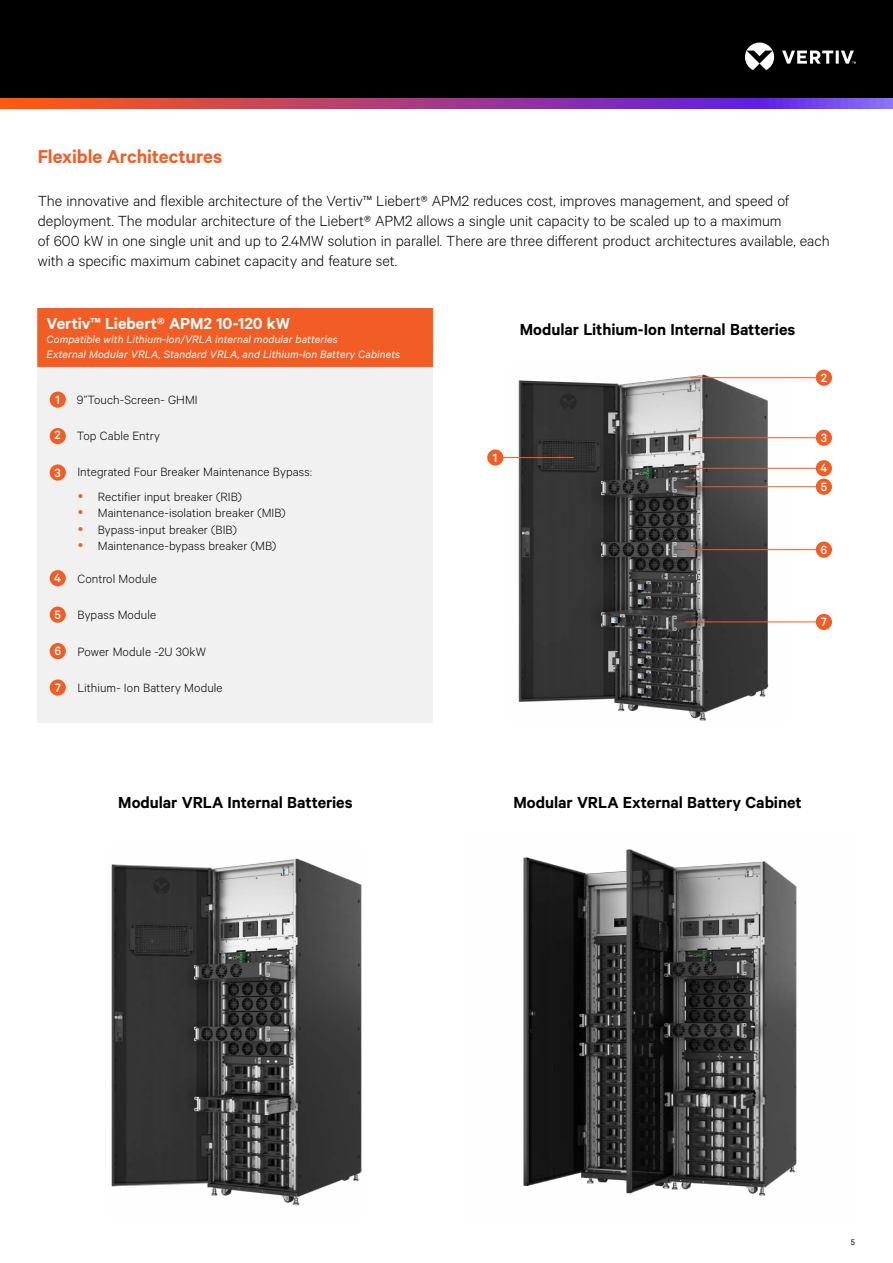
<style>
.page{position:relative;width:893px;height:1263px;background:#fff}
.page>*{position:absolute;margin:0;border:0;box-sizing:border-box;transform-origin:0 0}
.t1{font:600 21px "Calibre";letter-spacing:-.005em;color:#f15d24}
.t2{font:600 18px "Calibre";color:#000}
.t3{font:600 18px "Calibre";color:#fff}
.t4{font:300 16.5px/19.8px "Calibre";letter-spacing:-.005em;color:#000}
.t5{font:300 13.5px/16.2px "Calibre";letter-spacing:.005em;color:#000}
.t6{font:500 13.5px "Calibre";color:#fff}
.t7{font:italic 12px/14.4px "Calibre";letter-spacing:.01em;color:#fff}
.t8{font:9px "Calibre";color:#000}
.s1{font-weight:500;color:#fff}
</style>
<div class="page">
<div style="left:0;top:0;width:893px;height:108px;background:#000"></div>
<svg style="left:745px;top:43px;width:111px;height:27px"></svg>
<svg style="left:0;top:98px;width:893px;height:11px;background:#a83e89"></svg>
<img style="left:111px;top:858px;width:251px;height:348px">
<img style="left:523px;top:849px;width:274px;height:347px">
<div style="left:38px;top:367px;width:395px;height:355px;background:#f1f1f2"></div>
<div style="left:50px;top:391px;width:16px;height:17px;background:#f15d24;border-radius:50%"></div>
<div style="left:50px;top:428px;width:16px;height:16px;background:#f15d24;border-radius:50%"></div>
<div style="left:50px;top:464px;width:16px;height:17px;background:#f15d24;border-radius:50%"></div>
<div style="left:50px;top:606px;width:16px;height:17px;background:#f15d24;border-radius:50%"></div>
<div style="left:50px;top:570px;width:16px;height:16px;background:#f15d24;border-radius:50%"></div>
<div style="left:50px;top:643px;width:16px;height:16px;background:#f15d24;border-radius:50%"></div>
<div style="left:50px;top:679px;width:16px;height:17px;background:#f15d24;border-radius:50%"></div>
<div style="left:38px;top:308px;width:395px;height:59px;background:#f15d24"></div>
<div style="left:38px;top:308px;width:395px;height:59px;border:1px solid #f15d24"></div>
<div style="left:816px;top:370px;width:16px;height:16px;background:#f15d24;border-radius:50%"></div>
<div style="left:816px;top:460px;width:16px;height:16px;background:#f15d24;border-radius:50%"></div>
<div style="left:816px;top:541px;width:16px;height:17px;background:#f15d24;border-radius:50%"></div>
<div style="left:816px;top:479px;width:16px;height:16px;background:#f15d24;border-radius:50%"></div>
<div style="left:816px;top:614px;width:16px;height:16px;background:#f15d24;border-radius:50%"></div>
<div style="left:816px;top:430px;width:16px;height:16px;background:#f15d24;border-radius:50%"></div>
<img style="left:511px;top:374px;width:276px;height:347px">
<hr style="left:690px;top:377px;width:126px;height:1px;background:#f15d24">
<hr style="left:690px;top:437px;width:126px;height:1px;background:#f15d24">
<hr style="left:690px;top:468px;width:126px;height:1px;background:#f15d24">
<hr style="left:685px;top:486px;width:131px;height:1px;background:#f15d24">
<hr style="left:495px;top:457px;width:79px;height:1px;background:#f15d24">
<hr style="left:685px;top:549px;width:131px;height:1px;background:#f15d24">
<hr style="left:685px;top:621px;width:131px;height:1px;background:#f15d24">
<div style="left:487px;top:449px;width:16px;height:17px;background:#f15d24;border-radius:50%"></div>
<p class="t1" style="left:38px;top:144px;width:186px">Flexible Architectures</p>
<p class="t4" style="left:38px;top:190px;width:793px">The innovative and flexible architecture of the Vertiv™ Liebert® APM2 reduces cost, improves management, and speed of deployment. The modular architecture of the Liebert® APM2 allows a single unit capacity to be scaled up to a maximum<br>of 600 kW in one single unit and up to 2.4MW solution in parallel. There are three different product architectures available, each with a specific maximum cabinet capacity and feature set.</p>
<p class="t3" style="left:47px;top:313px;width:245px">Vertiv™ Liebert® APM2 10-120 kW</p>
<p class="t7" style="left:47px;top:332px;width:355px">Compatible with Lithium-Ion/VRLA internal modular batteries<br>External Modular VRLA, Standard VRLA, and Lithium-Ion Battery Cabinets</p>
<p class="t6" style="left:56px;top:392px;width:6px">1</p>
<p class="t5" style="left:77px;top:391px;width:122px">9”Touch-Screen- GHMI</p>
<p class="t5" style="left:55px;top:428px;width:107px"><span class="s1">2</span> Top Cable Entry</p>
<p class="t5" style="left:98px;top:459px;width:216px;line-height:25.2px;text-indent:-20px">Integrated Four Breaker Maintenance Bypass:<br>Rectifier input breaker (RIB)</p>
<p class="t5" style="left:98px;top:505px;width:189px">Maintenance-isolation breaker (MIB)<br>Bypass-input breaker (BIB)<br>Maintenance-bypass breaker (MB)</p>
<p class="t6" style="left:55px;top:464px;width:8px">3</p>
<p class="t5" style="left:54px;top:570px;width:104px"><span class="s1">4</span> Control Module</p>
<p class="t5" style="left:55px;top:606px;width:103px"><span class="s1">5</span> Bypass Module</p>
<p class="t5" style="left:54px;top:643px;width:153px"><span class="s1">6</span> Power Module -2U 30kW</p>
<p class="t5" style="left:55px;top:679px;width:169px"><span class="s1">7</span> Lithium- Ion Battery Module</p>
<p class="t2" style="left:520px;top:319px;width:277px">Modular Lithium-Ion Internal Batteries</p>
<p class="t6" style="left:493px;top:450px;width:6px">1</p>
<p class="t6" style="left:821px;top:369px;width:8px">2</p>
<p class="t6" style="left:821px;top:429px;width:8px">3</p>
<p class="t6" style="left:820px;top:460px;width:8px">4</p>
<p class="t6" style="left:821px;top:478px;width:8px">5</p>
<p class="t6" style="left:820px;top:541px;width:8px">6</p>
<p class="t6" style="left:821px;top:614px;width:8px">7</p>
<p class="t2" style="left:118px;top:792px;width:236px">Modular VRLA Internal Batteries</p>
<p class="t2" style="left:513px;top:792px;width:290px">Modular VRLA External Battery Cabinet</p>
<p class="t8" style="left:851px;top:1236px;width:6px">5</p>
</div>
